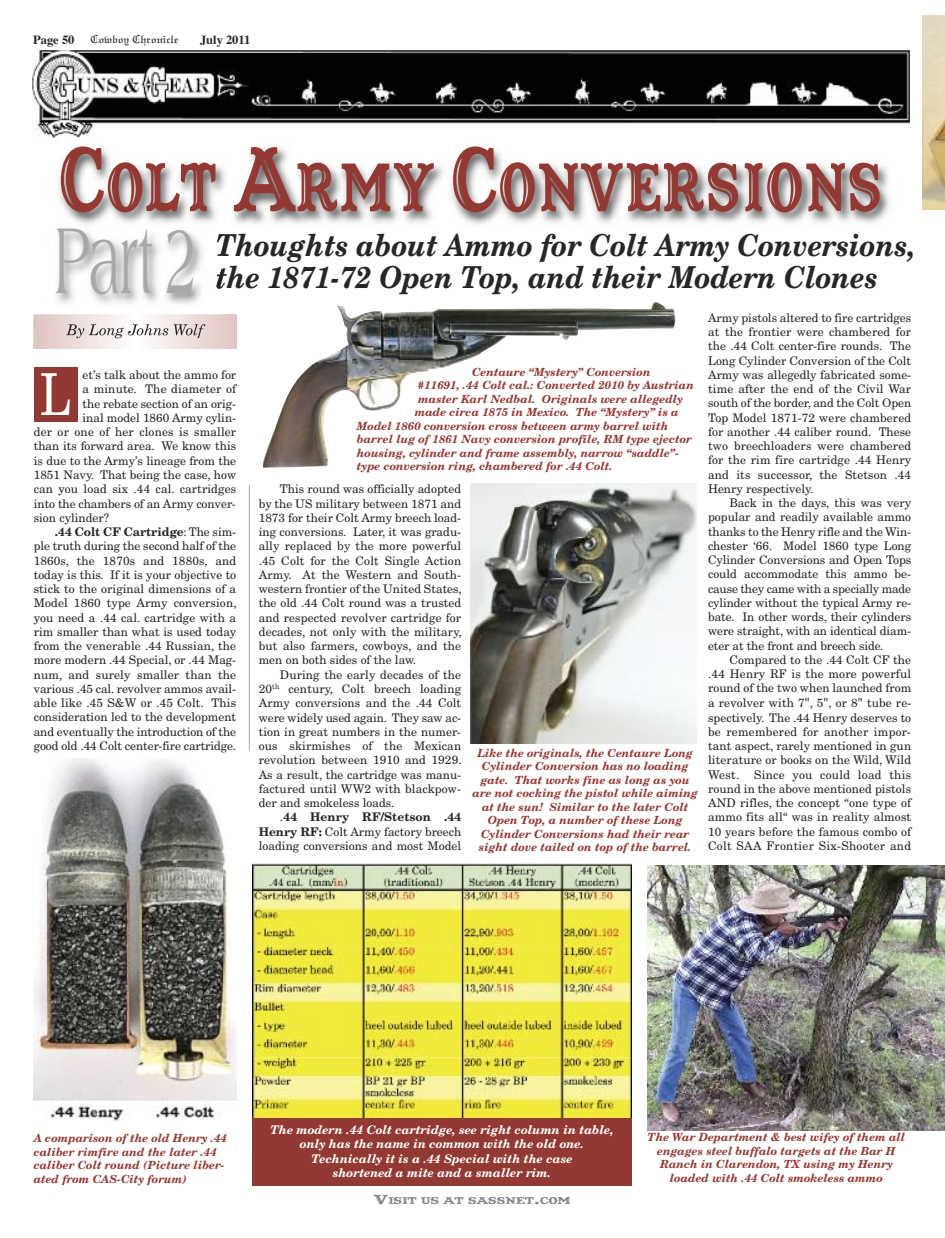
<style>
.page{position:relative;width:945px;height:1238px;background:#fff}
.page>*{position:absolute;margin:0;border:0;box-sizing:border-box;transform-origin:0 0}
.t1{font:100px "Americana";color:#a9a8a9;scale:.5 1}
.t2{font:65.25px "Captain Howdy";letter-spacing:.035em;color:#933934;scale:.83 1}
.t3{font:57.75px "New Century Schlbk";color:#fff;scale:.8 1}
.t4{font:italic 700 30.25px/32.5px "New Century Schlbk";color:#272627;scale:.91 1}
.t5{font:12.5px "Linotext";color:#272627}
.t6{font:700 12.5px "Times";color:#272627}
.t7{font:11.88px/14.2px "New Century Schlbk";color:#272627;text-align:justify}
.t8{font:italic 700 11.88px/14.2px "New Century Schlbk";color:#fff;text-align:center}
.t9{font:700 11.88px "New Century Schlbk";letter-spacing:-.005em;color:#272627}
.t10{font:italic 700 11.25px/13.5px "New Century Schlbk";color:#933934;text-align:center}
.t11{font:9.38px "Captain Howdy";color:#7d7d7d;scale:1.45 1}
.s1{font-size:87px}
.s2{font-weight:400}
.s3{font-weight:700}
.s4{font-size:12.5px}
</style>
<div class="page">
<img style="left:32px;top:50px;width:878px;height:76px">
<div style="left:34px;top:367px;width:44px;height:55px;background:#933934"></div>
<img style="left:59px;top:147px;width:831px;height:78px">
<img style="left:35px;top:126px;width:58px;height:13px">
<img style="left:647px;top:865px;width:298px;height:265px">
<svg style="left:34px;top:314px;width:202px;height:34px"></svg>
<img style="left:34px;top:759px;width:202px;height:362px">
<img style="left:252px;top:862px;width:380px;height:256px">
<div style="left:252px;top:1118px;width:380px;height:68px;background:#933934"></div>
<img style="left:263px;top:302px;width:413px;height:166px">
<img style="left:471px;top:483px;width:226px;height:260px">
<img style="left:33px;top:207px;width:190px;height:138px">
<img style="left:69px;top:207px;width:140px;height:5px">
<img style="left:217px;top:234px;width:6px;height:24px">
<svg style="left:218px;top:266px;width:5px;height:7px"></svg>
<img style="left:216px;top:273px;width:7px;height:18px">
<img style="left:66px;top:324px;width:84px;height:14px">
<img style="left:922px;top:15px;width:23px;height:195px">
<hr style="left:249px;top:484px;width:1px;height:266px;background:#a9a8a9">
<p class="t6" style="left:33px;top:35px;width:43px">Page 50</p>
<p class="t5" style="left:90px;top:35px;width:89px">Cowboy Chronicle</p>
<p class="t6" style="left:200px;top:35px;width:52px">July 2011</p>
<h2 class="t2" style="left:59px;top:146px;width:993px"><span class="s1">C</span>OLT <span class="s1">A</span>RMY <span class="s1">C</span>ONVERSIONS</h2>
<h1 class="t1" style="left:55px;top:221px;width:286px">Part 2</h1>
<h3 class="t4" style="left:216px;top:232px;width:771px">Thoughts about Ammo for Colt Army Conversions, the 1871-72 Open Top, and their Modern Clones</h3>
<p class="t7" style="left:83px;top:369px;width:155px">et’s talk about the ammo for</p>
<p class="t7" style="left:83px;top:383px;width:155px">a minute. The diameter of</p>
<p class="t7" style="left:83px;top:397px;width:155px">the rebate section of an orig-</p>
<p class="t7" style="left:83px;top:412px;width:155px">inal model 1860 Army cylin-</p>
<p class="t7" style="left:34px;top:426px;width:204px">der or one of her clones is smaller</p>
<p class="t7" style="left:34px;top:440px;width:204px">than its forward area. We know this</p>
<p class="t7" style="left:34px;top:454px;width:204px">is due to the Army’s lineage from the</p>
<p class="t7" style="left:34px;top:469px;width:204px">1851 Navy. That being the case, how</p>
<p class="t7" style="left:34px;top:483px;width:204px">can you load six .44 cal. cartridges</p>
<p class="t7" style="left:34px;top:497px;width:204px">into the chambers of an Army conver-</p>
<p class="t7" style="left:34px;top:511px;width:77px">sion cylinder?</p>
<p class="t9" style="left:55px;top:527px;width:183px">.44 Colt CF Cartridge<span class="s2">: The sim-</span></p>
<p class="t7" style="left:34px;top:540px;width:204px">ple truth during the second half of the</p>
<p class="t7" style="left:34px;top:554px;width:204px">1860s, the 1870s and 1880s, and</p>
<p class="t7" style="left:34px;top:568px;width:204px">today is this. If it is your objective to</p>
<p class="t7" style="left:34px;top:583px;width:204px">stick to the original dimensions of a</p>
<p class="t7" style="left:34px;top:597px;width:204px">Model 1860 type Army conversion,</p>
<p class="t7" style="left:34px;top:611px;width:204px">you need a .44 cal. cartridge with a</p>
<p class="t7" style="left:34px;top:625px;width:204px">rim smaller than what is used today</p>
<p class="t7" style="left:34px;top:640px;width:204px">from the venerable .44 Russian, the</p>
<p class="t7" style="left:34px;top:654px;width:204px">more modern .44 Special, or .44 Mag-</p>
<p class="t7" style="left:34px;top:668px;width:204px">num, and surely smaller than the</p>
<p class="t7" style="left:34px;top:682px;width:204px">various .45 cal. revolver ammos avail-</p>
<p class="t7" style="left:34px;top:697px;width:204px">able like .45 S&amp;W or .45 Colt. This</p>
<p class="t7" style="left:34px;top:711px;width:204px">consideration led to the development</p>
<p class="t7" style="left:34px;top:725px;width:204px">and eventually the introduction of the</p>
<p class="t7" style="left:34px;top:739px;width:204px">good old .44 Colt center-fire cartridge.</p>
<h3 class="t3" style="left:40px;top:373px;width:40px">L</h3>
<p class="t10" style="left:472px;top:366px;width:180px">Centaure “Mystery” Conversion</p>
<p class="t10" style="left:418px;top:380px;width:278px">#11691, .44 Colt cal.: Converted 2010 by Austrian</p>
<p class="t10" style="left:418px;top:393px;width:266px">master Karl Nedbal. Originals were allegedly</p>
<p class="t10" style="left:415px;top:407px;width:266px">made circa 1875 in Mexico. The “Mystery” is a</p>
<p class="t10" style="left:357px;top:420px;width:313px">Model 1860 conversion cross between army barrel with</p>
<p class="t10" style="left:357px;top:434px;width:337px">barrel lug of 1861 Navy conversion profile, RM type ejector</p>
<p class="t10" style="left:357px;top:447px;width:324px">housing, cylinder and frame assembly, narrow “saddle”-</p>
<p class="t10" style="left:357px;top:461px;width:257px">type conversion ring, chambered for .44 Colt.</p>
<p class="t7" style="left:259px;top:483px;width:204px;text-indent:21px">This round was officially adopted by the US military between 1871 and 1873 for their Colt Army breech load&shy;ing conversions. Later, it was gradu&shy;ally replaced by the more powerful .45 Colt for the Colt Single Action Army. At the Western and South&shy;western frontier of the United States, the old .44 Colt round was a trusted and respected revolver cartridge for decades, not only with the military, but also farmers, cowboys, and the men on both sides of the law.</p>
<p class="t7" style="left:259px;top:668px;width:204px;text-indent:21px">During the early decades of the 20<sup>th</sup> century, Colt breech loading Army conversions and the .44 Colt were widely used again. They saw ac&shy;tion in great numbers in the numer&shy;ous skirmishes of the Mexican revolution between 1910 and 1929.<br>As a result, the cartridge was manu&shy;factured until WW2 with blackpow&shy;der and smokeless loads.</p>
<p class="t7" style="left:259px;top:811px;width:204px;text-indent:21px">.<span class="s3">44 Henry RF/Stetson .44<br>Henry RF:</span> Colt Army factory breech loading conversions and most Model</p>
<p class="t10" style="left:472px;top:747px;width:227px">Like the originals, the Centaure Long Cylinder Conversion has no loading gate. That works fine as long as you are not cocking the pistol while aiming at the sun! Similar to the later Colt Open Top, a number of these Long Cylinder Conversions had their rear sight dove tailed on top of the barrel.</p>
<p class="t7" style="left:708px;top:311px;width:205px">Army pistols altered to fire cartridges at the frontier were chambered for the .44 Colt center-fire rounds. The Long Cylinder Conversion of the Colt Army was allegedly fabricated some&shy;time after the end of the Civil War south of the border, and the Colt Open Top Model 1871-72 were chambered for another .44 caliber round. These two breechloaders were chambered for the rim fire cartridge .44 Henry and its successor, the Stetson .44<br>Henry respectively.</p>
<p class="t7" style="left:708px;top:497px;width:205px;text-indent:21px">Back in the days, this was very popular and readily available ammo thanks to the Henry rifle and the Win&shy;chester ‘66. Model 1860 type Long Cylinder Conversions and Open Tops could accommodate this ammo be&shy;cause they came with a specially made cylinder without the typical Army re&shy;bate. In other words, their cylinders were straight, with an identical diam&shy;eter at the front and breech side.</p>
<p class="t7" style="left:708px;top:653px;width:205px;text-indent:21px">Compared to the .44 Colt CF the .44 Henry RF is the more powerful round of the two when launched from a revolver with 7<span class="s4">"</span>, 5<span class="s4">"</span>, or 8<span class="s4">"</span> tube re&shy;spectively. The .44 Henry deserves to be remembered for another impor&shy;tant aspect, rarely mentioned in gun literature or books on the Wild, Wild West. Since you could load this round in the above mentioned pistols AND rifles, the concept “one type of ammo fits all“ was in reality almost 10 years before the famous combo of Colt SAA Frontier Six-Shooter and</p>
<p class="t10" style="left:34px;top:1132px;width:195px;text-align:left">A comparison of the old Henry .44 caliber rimfire and the later .44 caliber Colt round (Picture liber&shy;ated from CAS-City forum)</p>
<p class="t8" style="left:270px;top:1124px;width:345px">The modern .44 Colt cartridge, see right column in table, only has the name in common with the old one.<br>Technically it is a .44 Special with the case<br>shortened a mite and a smaller rim.</p>
<p class="t11" style="left:374px;top:1194px;width:137px"><span class="s4">V</span>ISIT US AT SASSNET<span class="s4">.</span>COM</p>
<p class="t10" style="left:648px;top:1131px;width:259px">The War Department &amp; best wifey of them all engages steel buffalo targets at the Bar H Ranch in Clarendon, TX using my Henry loaded with .44 Colt smokeless ammo</p>
</div>
